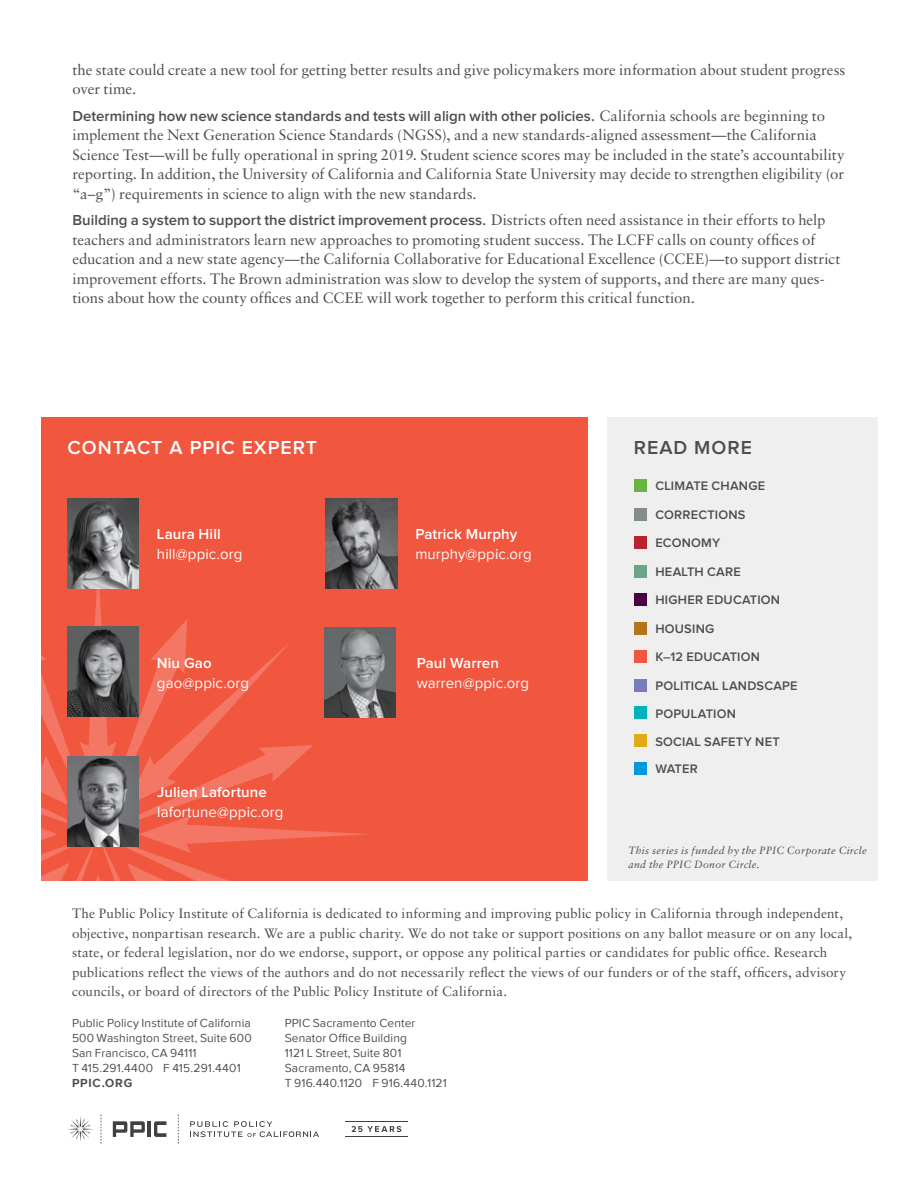
<style>
.page{position:relative;width:918px;height:1188px;background:#fff}
.page>*{position:absolute;margin:0;border:0;box-sizing:border-box;transform-origin:0 0}
.t1{font:600 19.5px "Proxima Nova";letter-spacing:.05em;color:#fff}
.t2{font:600 19.5px "Proxima Nova";letter-spacing:.05em;color:#4d4d4f}
.t3{font:15px/19.5px "Sabon";color:#4d4d4f}
.t4{font:600 15px "Proxima Nova";color:#4d4d4f}
.t5{font:15px "Proxima Nova";letter-spacing:.005em;color:#fff}
.t6{font:600 15px "Proxima Nova";letter-spacing:.005em;color:#fff}
.t7{font:13.5px/19.5px "Sabon";letter-spacing:.01em;color:#4d4d4f}
.t8{font:600 12.75px/27.5px "Proxima Nova";letter-spacing:.02em;color:#4d4d4f}
.t9{font:12px/15px "Proxima Nova";letter-spacing:.01em;color:#4d4d4f}
.t10{font:700 12px "Proxima Nova";letter-spacing:.06em;color:#4d4d4f}
.t11{font:italic 10.5px/14.2px "Sabon";letter-spacing:.03em;color:#4d4d4f}
.s1{font-family:"Sabon";font-weight:400}
</style>
<div class="page">
<div style="left:608px;top:417px;width:270px;height:464px;background:#efeff0"></div>
<div style="left:634px;top:480px;width:13px;height:12px;background:#69b342"></div>
<div style="left:634px;top:508px;width:13px;height:13px;background:#848d8c"></div>
<div style="left:634px;top:537px;width:13px;height:12px;background:#b8232f"></div>
<div style="left:634px;top:565px;width:13px;height:13px;background:#6ba489"></div>
<div style="left:634px;top:593px;width:13px;height:13px;background:#4c0045"></div>
<div style="left:634px;top:622px;width:13px;height:13px;background:#b67319"></div>
<div style="left:634px;top:650px;width:13px;height:13px;background:#f1563f"></div>
<div style="left:634px;top:679px;width:13px;height:13px;background:#7b7cbb"></div>
<div style="left:634px;top:706px;width:13px;height:13px;background:#00b3ba"></div>
<div style="left:634px;top:734px;width:13px;height:12px;background:#e3aa17"></div>
<div style="left:634px;top:762px;width:13px;height:13px;background:#009ada"></div>
<div style="left:41px;top:417px;width:547px;height:464px;background:#f1563f"></div>
<svg style="left:41px;top:561px;width:330px;height:320px"></svg>
<img style="left:67px;top:498px;width:72px;height:90px">
<img style="left:326px;top:498px;width:71px;height:90px">
<img style="left:324px;top:627px;width:72px;height:90px">
<img style="left:67px;top:627px;width:72px;height:90px">
<img style="left:67px;top:756px;width:72px;height:90px">
<svg style="left:178px;top:1115px;width:1px;height:29px"></svg>
<svg style="left:101px;top:1115px;width:1px;height:29px"></svg>
<svg style="left:190px;top:1121px;width:129px;height:16px"></svg>
<svg style="left:68px;top:1116px;width:25px;height:26px"></svg>
<svg style="left:113px;top:1121px;width:32px;height:16px"></svg>
<hr style="left:148px;top:1121px;width:3px;height:16px;background:#000">
<svg style="left:154px;top:1121px;width:12px;height:16px"></svg>
<svg style="left:352px;top:1126px;width:49px;height:6px"></svg>
<hr style="left:345px;top:1121px;width:63px;height:1px;background:#000">
<hr style="left:345px;top:1137px;width:63px;height:1px;background:#000">
<p class="t3" style="left:72px;top:59px;width:774px">the state could create a new tool for getting better results and give policymakers more information about student progress over time.</p>
<p class="t4" style="left:72px;top:109px;width:754px">Determining how new science standards and tests will align with other policies. <span class="s1">California schools are beginning to</span></p>
<p class="t3" style="left:72px;top:125px;width:774px">implement the Next Generation Science Standards (NGSS), and a new standards-aligned assessment—the California Science Test—will be fully operational in spring 2019. Student science scores may be included in the state’s accountability reporting. In addition, the University of California and California State University may decide to strengthen eligibility (or “a–g”) requirements in science to align with the new standards.</p>
<p class="t4" style="left:72px;top:213px;width:754px">Building a system to support the district improvement process. <span class="s1">Districts often need assistance in their efforts to help</span></p>
<p class="t3" style="left:72px;top:229px;width:769px">teachers and administrators learn new approaches to promoting student success. The LCFF calls on county offices of education and a new state agency—the California Collaborative for Educational Excellence (CCEE)—to support district improvement efforts. The Brown administration was slow to develop the system of supports, and there are many ques&shy;tions about how the county offices and CCEE will work together to perform this critical function.</p>
<h1 class="t1" style="left:68px;top:439px;width:251px">CONTACT A PPIC EXPERT</h1>
<h1 class="t2" style="left:634px;top:439px;width:120px">READ MORE</h1>
<p class="t8" style="left:655px;top:473px;width:111px">CLIMATE CHANGE</p>
<p class="t6" style="left:157px;top:527px;width:65px">Laura Hill</p>
<p class="t5" style="left:157px;top:543px;width:87px">hill@ppic.org</p>
<p class="t6" style="left:157px;top:656px;width:56px">Niu Gao</p>
<p class="t5" style="left:157px;top:671px;width:93px">gao@ppic.org</p>
<p class="t6" style="left:157px;top:786px;width:111px">Julien Lafortune</p>
<p class="t5" style="left:157px;top:801px;width:128px">lafortune@ppic.org</p>
<p class="t6" style="left:415px;top:527px;width:103px">Patrick Murphy</p>
<p class="t5" style="left:415px;top:543px;width:118px">murphy@ppic.org</p>
<p class="t6" style="left:417px;top:656px;width:84px">Paul Warren</p>
<p class="t5" style="left:417px;top:671px;width:114px">warren@ppic.org</p>
<p class="t8" style="left:655px;top:501px;width:92px">CORRECTIONS</p>
<p class="t8" style="left:655px;top:530px;width:67px">ECONOMY</p>
<p class="t8" style="left:655px;top:558px;width:87px">HEALTH CARE</p>
<p class="t8" style="left:655px;top:587px;width:126px">HIGHER EDUCATION</p>
<p class="t8" style="left:655px;top:615px;width:61px">HOUSING</p>
<p class="t8" style="left:655px;top:644px;width:106px">K–12 EDUCATION</p>
<p class="t8" style="left:655px;top:672px;width:144px">POLITICAL LANDSCAPE</p>
<p class="t8" style="left:655px;top:701px;width:126px">POPULATION<br>SOCIAL SAFETY NET<br>WATER</p>
<p class="t11" style="left:629px;top:843px;width:240px">This series is funded by the PPIC Corporate Circle and the PPIC Donor Circle.</p>
<p class="t7" style="left:72px;top:904px;width:782px">The Public Policy Institute of California is dedicated to informing and improving public policy in California through independent, objective, nonpartisan research. We are a public charity. We do not take or support positions on any ballot measure or on any local, state, or federal legislation, nor do we endorse, support, or oppose any political parties or candidates for public office. Research publications reflect the views of the authors and do not necessarily reflect the views of our funders or of the staff, officers, advisory councils, or board of directors of the Public Policy Institute of California.</p>
<p class="t9" style="left:72px;top:1015px;width:181px">Public Policy Institute of California<br>500 Washington Street, Suite 600<br>San Francisco, CA 94111<br>T 415.291.4400 F 415.291.4401</p>
<p class="t10" style="left:72px;top:1074px;width:62px">PPIC.ORG</p>
<p class="t9" style="left:285px;top:1015px;width:164px">PPIC Sacramento Center<br>Senator Office Building<br>1121 L Street, Suite 801<br>Sacramento, CA 95814<br>T 916.440.1120 F 916.440.1121</p>
</div>
